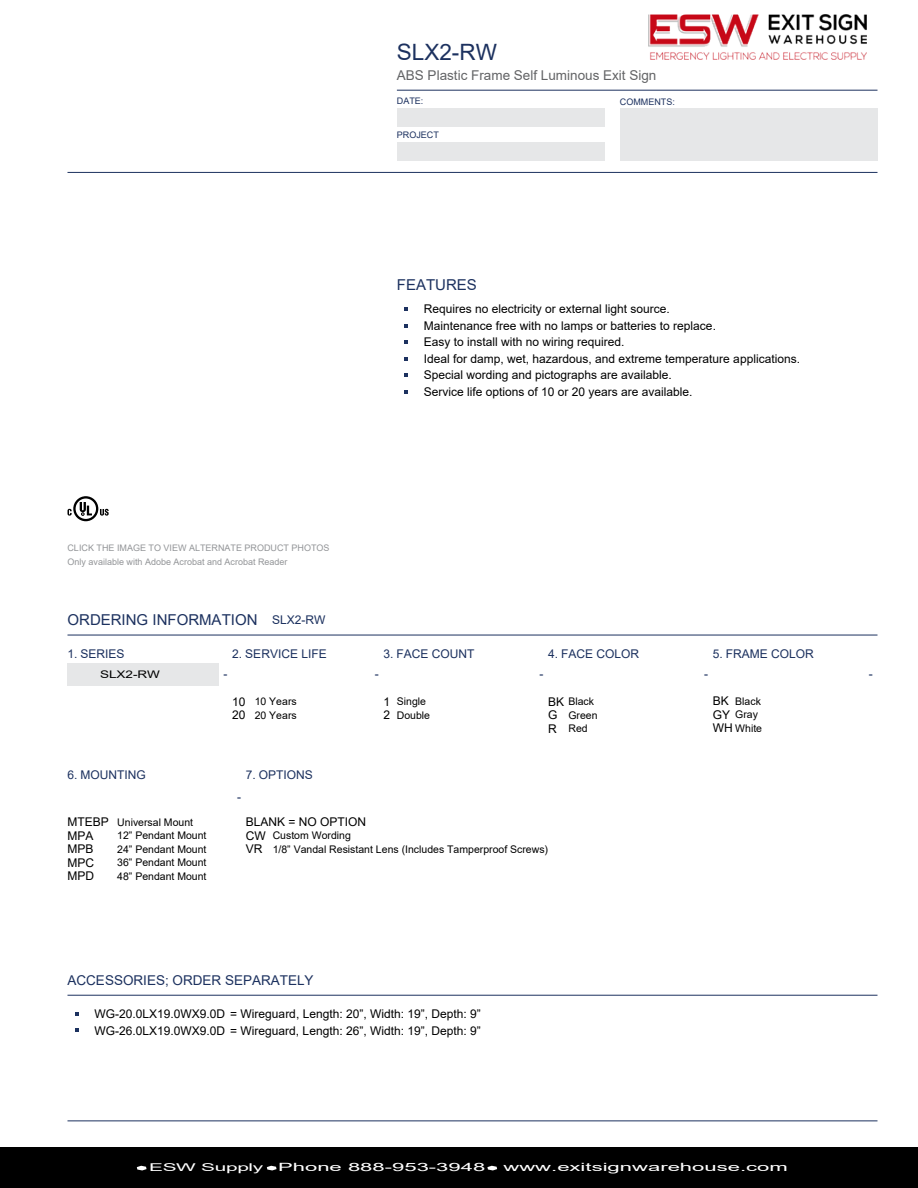
<style>
.page{position:relative;width:918px;height:1188px;background:#fff}
.page>*{position:absolute;margin:0;border:0;box-sizing:border-box;transform-origin:0 0}
.t1{font:22.5px "Arial";color:#1c315f}
.t2{font:15px "Arial";color:#1c315f}
.t3{font:13.5px "Arial";color:#636466}
.t4{font:13.5px "Arial";color:#1c315f}
.t5{font:12px/16.5px "Arial";color:#000}
.t6{font:12px "Arial";color:#1c315f}
.t7{font:11.4px "Arial";color:#fff;scale:1.94 1}
.t8{font:10.8px "Arial";letter-spacing:-.015em;color:#fff;scale:1.94 1}
.t9{font:10.5px/13.6px "Arial";color:#000}
.t10{font:10.5px "Arial";color:#000;scale:1.29 1}
.t11{font:9px/13.5px "Arial";color:#939598}
.t12{font:9px "Arial";color:#1c315f}
.s1{font-size:12px}
</style>
<div class="page">
<div style="left:397px;top:108px;width:208px;height:19px;background:#e6e7e8"></div>
<div style="left:397px;top:142px;width:208px;height:19px;background:#e6e7e8"></div>
<div style="left:620px;top:108px;width:258px;height:53px;background:#e6e7e8"></div>
<hr style="left:397px;top:90px;width:481px;height:1px;background:#1c315f">
<hr style="left:68px;top:172px;width:810px;height:1px;background:#1c315f">
<hr style="left:68px;top:1120px;width:810px;height:1px;background:#1c315f">
<svg style="left:405px;top:307px;width:3px;height:4px"></svg>
<svg style="left:405px;top:340px;width:3px;height:4px"></svg>
<svg style="left:405px;top:373px;width:3px;height:4px"></svg>
<hr style="left:68px;top:635px;width:810px;height:1px;background:#1c315f">
<div style="left:68px;top:663px;width:151px;height:23px;background:#e6e7e8"></div>
<hr style="left:68px;top:995px;width:810px;height:1px;background:#1c315f">
<svg style="left:75px;top:1012px;width:4px;height:4px"></svg>
<svg style="left:75px;top:1029px;width:4px;height:3px"></svg>
<svg style="left:68px;top:496px;width:41px;height:25px"></svg>
<div style="left:0;top:1147px;width:918px;height:41px;background:#000"></div>
<svg style="left:267px;top:1166px;width:10px;height:4px"></svg>
<svg style="left:487px;top:1166px;width:10px;height:4px"></svg>
<svg style="left:137px;top:1166px;width:10px;height:4px"></svg>
<img style="left:649px;top:15px;width:217px;height:44px">
<h1 class="t1" style="left:397px;top:37px;width:102px">SLX2-RW</h1>
<p class="t3" style="left:397px;top:66px;width:261px">ABS Plastic Frame Self Luminous Exit Sign</p>
<p class="t12" style="left:397px;top:94px;width:28px">DATE:</p>
<p class="t12" style="left:620px;top:96px;width:56px">COMMENTS:</p>
<p class="t12" style="left:397px;top:128px;width:44px">PROJECT</p>
<p class="t11" style="left:68px;top:541px;width:264px">CLICK THE IMAGE TO VIEW ALTERNATE PRODUCT PHOTOS<br>Only available with Adobe Acrobat and Acrobat Reader</p>
<p class="t2" style="left:68px;top:610px;width:259px">ORDERING INFORMATION <span class="s1">SLX2-RW</span></p>
<p class="t2" style="left:397px;top:274px;width:82px">FEATURES</p>
<p class="t5" style="left:424px;top:301px;width:378px">Requires no electricity or external light source.<br>Maintenance free with no lamps or batteries to replace.<br>Easy to install with no wiring required.<br>Ideal for damp, wet, hazardous, and extreme temperature applications.<br>Special wording and pictographs are available.<br>Service life options of 10 or 20 years are available.</p>
<p class="t6" style="left:68px;top:645px;width:59px">1. SERIES</p>
<p class="t10" style="left:100px;top:667px;width:48px">SLX2-RW</p>
<p class="t6" style="left:232px;top:645px;width:96px">2. SERVICE LIFE</p>
<p class="t6" style="left:383px;top:645px;width:93px">3. FACE COUNT</p>
<p class="t6" style="left:548px;top:645px;width:93px">4. FACE COLOR</p>
<p class="t6" style="left:713px;top:645px;width:103px">5. FRAME COLOR</p>
<p class="t6" style="left:224px;top:665px;width:5px">-</p>
<p class="t9" style="left:232px;top:694px;width:66px"><span class="s1">10</span> 10 Years<br><span class="s1">20</span> 20 Years</p>
<p class="t6" style="left:375px;top:665px;width:5px">-</p>
<p class="t6" style="left:539px;top:665px;width:5px">-</p>
<p class="t6" style="left:704px;top:665px;width:5px">-</p>
<p class="t6" style="left:869px;top:665px;width:5px">-</p>
<p class="t9" style="left:383px;top:694px;width:48px"><span class="s1">1</span> Single<br><span class="s1">2</span> Double</p>
<p class="t9" style="left:548px;top:694px;width:51px"><span class="s1">BK</span> Black<br><span class="s1">G</span> Green<br><span class="s1">R</span> Red</p>
<p class="t9" style="left:713px;top:694px;width:51px"><span class="s1">BK</span> Black<br><span class="s1">GY</span> Gray<br><span class="s1">WH</span> White</p>
<p class="t6" style="left:68px;top:766px;width:80px">6. MOUNTING</p>
<p class="t6" style="left:246px;top:766px;width:69px">7. OPTIONS</p>
<p class="t9" style="left:68px;top:815px;width:127px"><span class="s1">MTEBP</span> Universal Mount</p>
<p class="t5" style="left:68px;top:827px;width:28px">MPA</p>
<p class="t9" style="left:117px;top:829px;width:91px">12” Pendant Mount</p>
<p class="t5" style="left:68px;top:841px;width:28px">MPB</p>
<p class="t9" style="left:117px;top:842px;width:91px">24” Pendant Mount</p>
<p class="t5" style="left:68px;top:854px;width:28px">MPC</p>
<p class="t9" style="left:117px;top:856px;width:91px">36” Pendant Mount</p>
<p class="t5" style="left:68px;top:868px;width:28px">MPD</p>
<p class="t9" style="left:117px;top:869px;width:91px">48” Pendant Mount</p>
<p class="t6" style="left:237px;top:788px;width:5px">-</p>
<p class="t5" style="left:246px;top:814px;width:122px">BLANK = NO OPTION</p>
<p class="t9" style="left:246px;top:829px;width:304px"><span class="s1">CW</span> Custom Wording<br><span class="s1">VR</span> 1/8” Vandal Resistant Lens (Includes Tamperproof Screws)</p>
<p class="t4" style="left:68px;top:971px;width:248px">ACCESSORIES; ORDER SEPARATELY</p>
<p class="t5" style="left:94px;top:1006px;width:388px">WG-20.0LX19.0WX9.0D = Wireguard, Length: 20”, Width: 19”, Depth: 9”<br>WG-26.0LX19.0WX9.0D = Wireguard, Length: 26”, Width: 19”, Depth: 9”</p>
<p class="t8" style="left:149px;top:1160px;width:60px">ESW Supply</p>
<p class="t7" style="left:278px;top:1159px;width:108px">Phone 888-953-3948</p>
<p class="t7" style="left:503px;top:1159px;width:148px">www.exitsignwarehouse.com</p>
</div>
